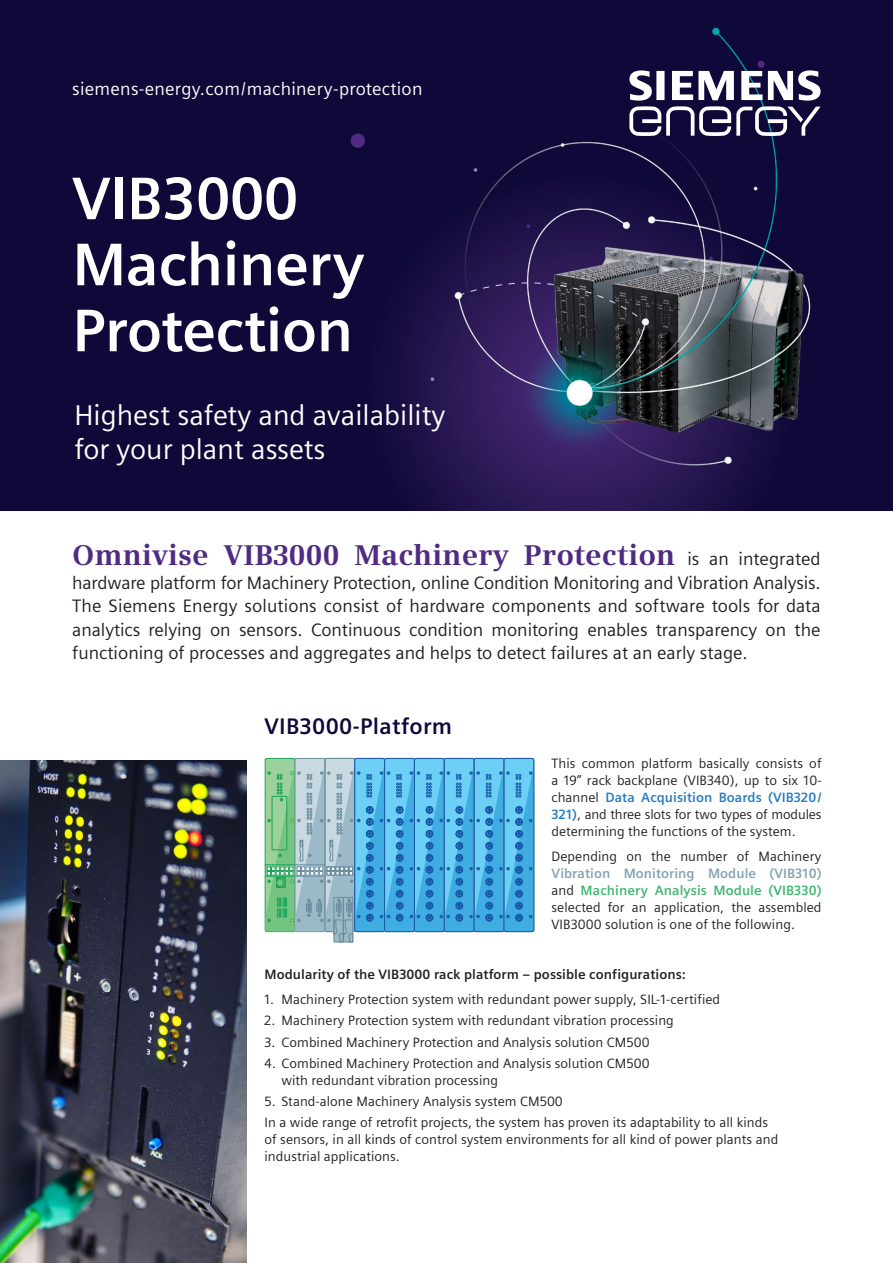
<style>
.page{position:relative;width:893px;height:1263px;background:#fff}
.page>*{position:absolute;margin:0;border:0;box-sizing:border-box;transform-origin:0 0}
.t1{font:700 60px/66px "Siemens Sans";letter-spacing:-.01em;color:#fff}
.t2{font:700 28.5px "Siemens Serif";letter-spacing:.005em;color:#4f2b81}
.t3{font:28.5px/34.2px "Siemens Sans";color:#fff}
.t4{font:700 22.5px "Siemens Sans";letter-spacing:.015em;color:#0f0839}
.t5{font:18px/23.4px "Siemens Sans";color:#231f20;text-align:justify}
.t6{font:18px "Siemens Sans";letter-spacing:.015em;color:#fff}
.t7{font:13.5px/17px "Siemens Sans";letter-spacing:.005em;color:#231f20}
.t8{font:700 13.5px "Siemens Sans";letter-spacing:.005em;color:#231f20}
.s1{font-family:"Siemens Sans";font-weight:400;font-size:18px;color:#231f20}
.s2{font-weight:700;color:#277dc1}
.s3{font-weight:700;color:#83a3b3}
.s4{font-weight:700;color:#40b872}
</style>
<div class="page">
<img style="left:0;top:0;width:893px;height:510px">
<svg style="left:265px;top:758px;width:269px;height:184px;background:#6ab5d2"></svg>
<img style="left:0;top:760px;width:247px;height:503px">
<svg style="left:629px;top:70px;width:192px;height:66px"></svg>
<h3 class="t6" style="left:72px;top:75px;width:352px">siemens-energy.com/machinery-protection</h3>
<h1 class="t1" style="left:72px;top:162px;width:294px">VIB3000<br>Machinery<br>Protection</h1>
<h2 class="t3" style="left:74px;top:396px;width:372px">Highest safety and availability for your plant assets</h2>
<h2 class="t2" style="left:72px;top:534px;width:750px">Omnivise VIB3000 Machinery Protection <span class="s1">is an integrated</span></h2>
<p class="t5" style="left:72px;top:570px;width:750px">hardware platform for Machinery Protection, online Condition Monitoring and Vibration Analysis.<br>The Siemens Energy solutions consist of hardware components and software tools for data analytics relying on sensors. Continuous condition monitoring enables transparency on the functioning of processes and aggregates and helps to detect failures at an early stage.</p>
<h3 class="t4" style="left:264px;top:708px;width:189px">VIB3000-Platform</h3>
<p class="t7" style="left:551px;top:753px;width:272px;text-align:justify">This common platform basically consists of a 19” rack backplane (VIB340), up to six 10- channel <span class="s2">Data Acquisition Boards (VIB320 / 321)</span>, and three slots for two types of modules determining the functions of the system.</p>
<p class="t7" style="left:551px;top:847px;width:271px">Depending on the number of Machinery</p>
<p class="t7" style="left:551px;top:864px;width:271px;text-align:justify"><span class="s3">Vibration Monitoring Module (VIB310) </span>and <span class="s4">Machinery Analysis Module (VIB330) </span>selected for an application, the assembled VIB3000 solution is one of the following.</p>
<p class="t8" style="left:264px;top:963px;width:423px">Modularity of the VIB3000 rack platform – possible configurations:</p>
<p class="t7" style="left:264px;top:990px;width:457px">1. Machinery Protection system with redundant power supply, SIL-1-certified</p>
<p class="t7" style="left:264px;top:1011px;width:411px">2. Machinery Protection system with redundant vibration processing</p>
<p class="t7" style="left:264px;top:1032px;width:387px">3. Combined Machinery Protection and Analysis solution CM500</p>
<p class="t7" style="left:281px;top:1054px;width:369px;text-indent:-17px">4. Combined Machinery Protection and Analysis solution CM500 with redundant vibration processing</p>
<p class="t7" style="left:264px;top:1090px;width:505px;line-height:21.3px">5. Stand-alone Machinery Analysis system CM500<br>In a wide range of retrofit projects, the system has proven its adaptability to all kinds</p>
<p class="t7" style="left:264px;top:1130px;width:515px">of sensors, in all kinds of control system environments for all kind of power plants and industrial applications.</p>
</div>
